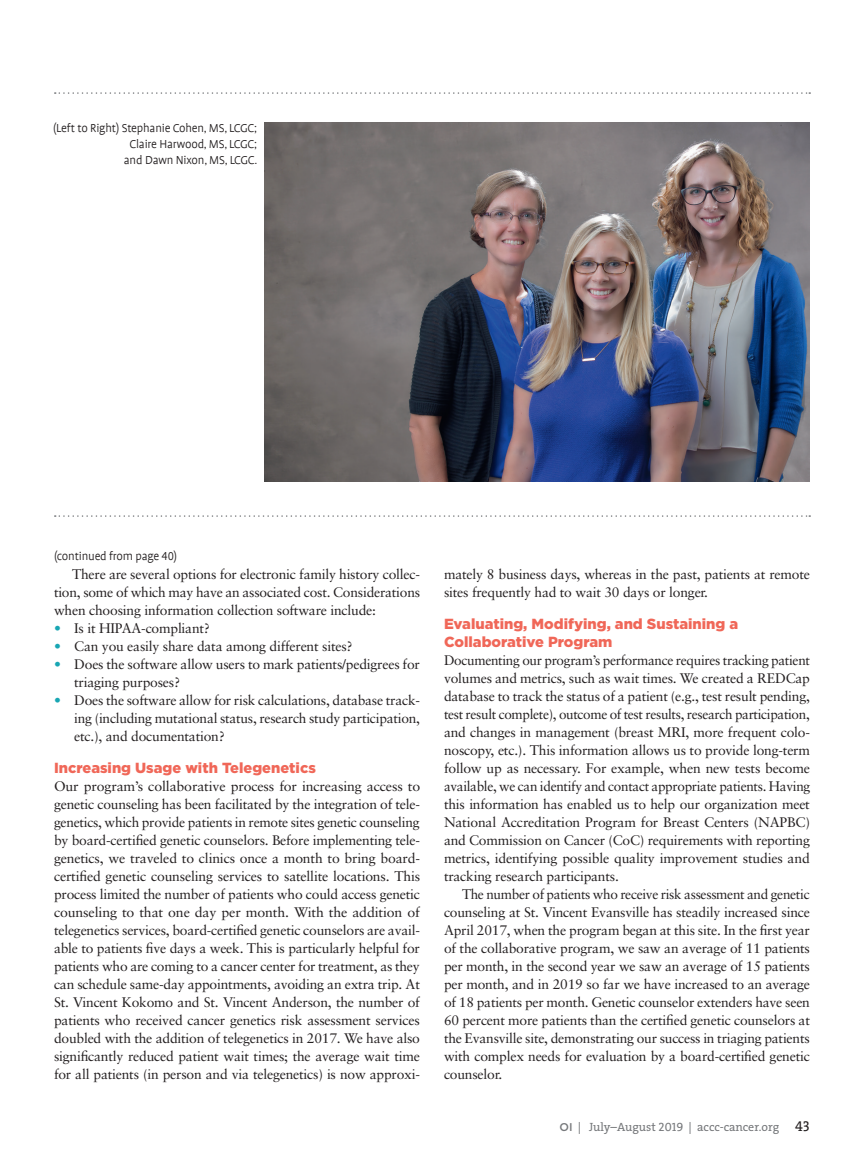
<style>
.page{position:relative;width:864px;height:1161px;background:#fff}
.page>*{position:absolute;margin:0;border:0;box-sizing:border-box;transform-origin:0 0}
.Feature_H1{font:900 14.7px/18px "Gotham";color:#f06758}
.NEW_Feature_Body_No{font:13.8px/18px "Sabon";letter-spacing:-.015em;color:#231f20;text-align:justify}
.NEW_Feature_Body_Ind{font:13.8px/18px "Sabon";letter-spacing:-.015em;color:#231f20;text-align:justify}
.NLBL_last_line{font:13.8px/18px "Sabon";letter-spacing:-.015em;color:#231f20}
.Feature_Photo_Captio{font:300 13.2px/15.8px "Profile Offc";letter-spacing:-.015em;color:#231f20;text-align:right}
.NEW_Feature_Caption{font:300 13.2px "Profile Offc";letter-spacing:-.015em;color:#231f20}
.t1{font:12px "The Serif B W5 Plain";color:#76787b}
.s1{color:#18a6b3}
.s2{font-family:"Gotham";font-weight:500;font-size:11.25px}
.s3{font-family:"The Serif Caps"}
.s4{font-family:"The Serif Caps";font-size:14.25px;color:#231f20}
</style>
<div class="page">
<img style="left:264px;top:122px;width:546px;height:359px">
<svg style="left:55px;top:92px;width:755px;height:2px"></svg>
<svg style="left:55px;top:515px;width:755px;height:2px"></svg>
<p class="Feature_Photo_Captio" style="left:53px;top:121px;width:206px">(Left to Right) Stephanie Cohen, MS, LCGC;<br>Claire Harwood, MS, LCGC;<br>and Dawn Nixon, MS, LCGC.</p>
<p class="NEW_Feature_Caption" style="left:54px;top:549px;width:125px">(continued from page 40)</p>
<p class="NEW_Feature_Body_Ind" style="left:54px;top:565px;width:368px;text-indent:18px">There are several options for electronic family history collec&shy;tion, some of which may have an associated cost. Considerations when choosing information collection software include:</p>
<p class="NLBL_last_line" style="left:54px;top:619px;width:158px"><span class="s1">•</span> Is it HIPAA-compliant?</p>
<p class="NLBL_last_line" style="left:54px;top:637px;width:300px"><span class="s1">•</span> Can you easily share data among different sites?</p>
<p class="NLBL_last_line" style="left:74px;top:655px;width:347px;text-indent:-20px"><span class="s1">•</span> Does the software allow users to mark patients/pedigrees for triaging purposes?</p>
<p class="NLBL_last_line" style="left:74px;top:691px;width:347px;text-align:justify;text-indent:-20px"><span class="s1">•</span> Does the software allow for risk calculations, database track&shy;ing (including mutational status, research study participation, etc.), and documentation?</p>
<p class="Feature_H1" style="left:54px;top:759px;width:263px">Increasing Usage with Telegenetics</p>
<p class="NEW_Feature_Body_No" style="left:54px;top:777px;width:368px">Our program’s collaborative process for increasing access to genetic counseling has been facilitated by the integration of tele&shy;genetics, which provide patients in remote sites genetic counseling by board-certified genetic counselors. Before implementing tele&shy;genetics, we traveled to clinics once a month to bring board&shy;certified genetic counseling services to satellite locations. This process limited the number of patients who could access genetic counseling to that one day per month. With the addition of telegenetics services, board-certified genetic counselors are avail&shy;able to patients five days a week. This is particularly helpful for patients who are coming to a cancer center for treatment, as they can schedule same-day appointments, avoiding an extra trip. At St. Vincent Kokomo and St. Vincent Anderson, the number of patients who received cancer genetics risk assessment services doubled with the addition of telegenetics in 2017. We have also significantly reduced patient wait times; the average wait time for all patients (in person and via telegenetics) is now approxi-</p>
<p class="NEW_Feature_Body_No" style="left:444px;top:565px;width:367px">mately 8 business days, whereas in the past, patients at remote sites frequently had to wait 30 days or longer.</p>
<p class="Feature_H1" style="left:444px;top:615px;width:296px">Evaluating, Modifying, and Sustaining a<br>Collaborative Program</p>
<p class="NEW_Feature_Body_No" style="left:444px;top:651px;width:368px">Documenting our program’s performance requires tracking patient volumes and metrics, such as wait times. We created a REDCap database to track the status of a patient (e.g., test result pending, test result complete), outcome of test results, research participation, and changes in management (breast MRI, more frequent colo&shy;noscopy, etc.). This information allows us to provide long-term follow up as necessary. For example, when new tests become available, we can identify and contact appropriate patients. Having this information has enabled us to help our organization meet National Accreditation Program for Breast Centers (NAPBC) and Commission on Cancer (CoC) requirements with reporting metrics, identifying possible quality improvement studies and tracking research participants.</p>
<p class="NEW_Feature_Body_Ind" style="left:444px;top:885px;width:368px;text-indent:18px">The number of patients who receive risk assessment and genetic counseling at St. Vincent Evansville has steadily increased since April 2017, when the program began at this site. In the first year of the collaborative program, we saw an average of 11 patients per month, in the second year we saw an average of 15 patients per month, and in 2019 so far we have increased to an average of 18 patients per month. Genetic counselor extenders have seen 60 percent more patients than the certified genetic counselors at the Evansville site, demonstrating our success in triaging patients with complex needs for evaluation by a board-certified genetic counselor.</p>
<p class="t1" style="left:560px;top:1119px;width:252px"><span class="s2">OI</span> | July–August <span class="s3">2019</span> | accc-cancer.org <span class="s4">43</span></p>
</div>
